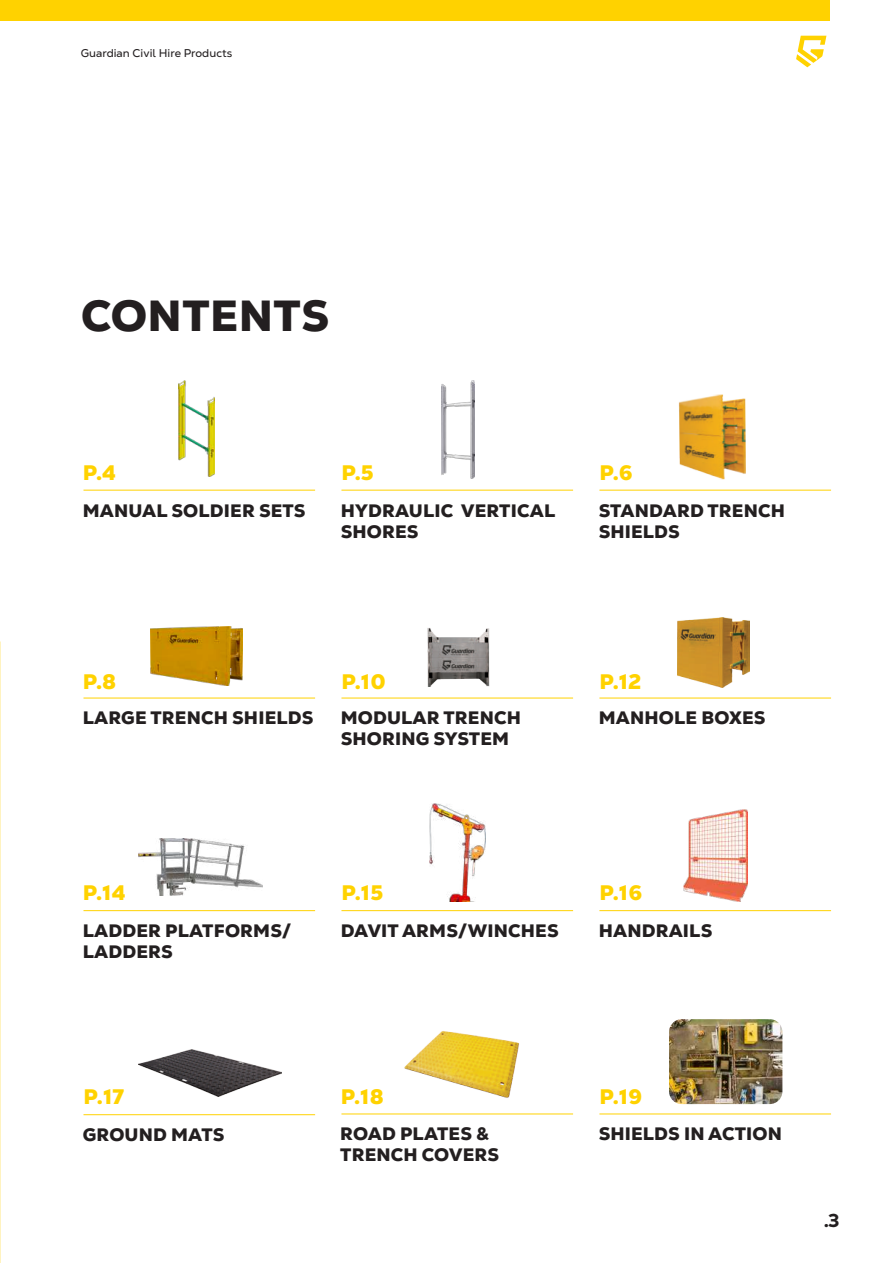
<style>
.page{position:relative;width:893px;height:1263px;background:#fff}
.page>*{position:absolute;margin:0;border:0;box-sizing:border-box;transform-origin:0 0}
.t1{font:900 43.5px "Nexa Text";letter-spacing:.01em;color:#231f20}
.t2{font:900 21px "Nexa Text";color:#ffd200}
.t3{font:800 18.75px "Nexa Text";color:#231f20}
.t4{font:900 18px/21px "Nexa Text";letter-spacing:.01em;color:#231f20}
.t5{font:11.25px "Nexa Text";color:#231f20}
</style>
<div class="page">
<img style="left:138px;top:1050px;width:143px;height:47px">
<img style="left:179px;top:380px;width:36px;height:96px">
<img style="left:442px;top:380px;width:33px;height:99px">
<img style="left:669px;top:1019px;width:113px;height:85px">
<img style="left:404px;top:1031px;width:115px;height:67px">
<hr style="left:83px;top:490px;width:232px;height:1px;background:#ffd200">
<hr style="left:83px;top:698px;width:232px;height:1px;background:#ffd200">
<hr style="left:83px;top:910px;width:232px;height:1px;background:#ffd200">
<hr style="left:341px;top:1113px;width:232px;height:1px;background:#ffd200">
<div style="left:0;top:0;width:829px;height:21px;background:#ffd200"></div>
<hr style="left:599px;top:490px;width:232px;height:1px;background:#ffd200">
<hr style="left:599px;top:698px;width:232px;height:1px;background:#ffd200">
<hr style="left:599px;top:910px;width:232px;height:1px;background:#ffd200">
<hr style="left:341px;top:490px;width:232px;height:1px;background:#ffd200">
<hr style="left:341px;top:698px;width:232px;height:1px;background:#ffd200">
<hr style="left:341px;top:910px;width:232px;height:1px;background:#ffd200">
<hr style="left:599px;top:1113px;width:232px;height:1px;background:#ffd200">
<hr style="left:83px;top:1114px;width:232px;height:1px;background:#ffd200">
<svg style="left:796px;top:36px;width:30px;height:31px"></svg>
<img style="left:679px;top:394px;width:67px;height:86px">
<img style="left:150px;top:626px;width:93px;height:60px">
<img style="left:678px;top:618px;width:71px;height:69px">
<img style="left:138px;top:838px;width:125px;height:57px">
<img style="left:429px;top:804px;width:56px;height:98px">
<img style="left:683px;top:810px;width:64px;height:91px">
<img style="left:427px;top:628px;width:63px;height:59px">
<p class="t5" style="left:81px;top:46px;width:153px">Guardian Civil Hire Products</p>
<h1 class="t1" style="left:81px;top:288px;width:249px">CONTENTS</h1>
<p class="t2" style="left:83px;top:459px;width:35px">P.4</p>
<p class="t4" style="left:83px;top:500px;width:224px">MANUAL SOLDIER SETS</p>
<p class="t2" style="left:342px;top:459px;width:34px">P.5</p>
<p class="t4" style="left:341px;top:500px;width:216px">HYDRAULIC VERTICAL<br>SHORES</p>
<p class="t2" style="left:599px;top:459px;width:35px">P.6</p>
<p class="t4" style="left:599px;top:500px;width:188px">STANDARD TRENCH<br>SHIELDS</p>
<p class="t2" style="left:83px;top:668px;width:35px">P.8</p>
<p class="t4" style="left:83px;top:707px;width:232px">LARGE TRENCH SHIELDS</p>
<p class="t2" style="left:342px;top:668px;width:46px">P.10</p>
<p class="t4" style="left:341px;top:707px;width:182px">MODULAR TRENCH<br>SHORING SYSTEM</p>
<p class="t2" style="left:599px;top:668px;width:43px">P.12</p>
<p class="t4" style="left:599px;top:707px;width:168px">MANHOLE BOXES</p>
<p class="t2" style="left:83px;top:879px;width:44px">P.14</p>
<p class="t4" style="left:83px;top:920px;width:210px">LADDER PLATFORMS/<br>LADDERS</p>
<p class="t2" style="left:342px;top:879px;width:43px">P.15</p>
<p class="t4" style="left:341px;top:920px;width:219px">DAVIT ARMS/WINCHES</p>
<p class="t2" style="left:599px;top:879px;width:44px">P.16</p>
<p class="t4" style="left:599px;top:920px;width:115px">HANDRAILS</p>
<p class="t2" style="left:84px;top:1083px;width:42px">P.17</p>
<p class="t4" style="left:83px;top:1124px;width:143px">GROUND MATS</p>
<p class="t2" style="left:341px;top:1082px;width:45px">P.18</p>
<p class="t4" style="left:340px;top:1123px;width:160px">ROAD PLATES &amp;<br>TRENCH COVERS</p>
<p class="t2" style="left:599px;top:1082px;width:44px">P.19</p>
<p class="t4" style="left:599px;top:1123px;width:185px">SHIELDS IN ACTION</p>
<p class="t3" style="left:823px;top:1208px;width:18px">.3</p>
</div>
